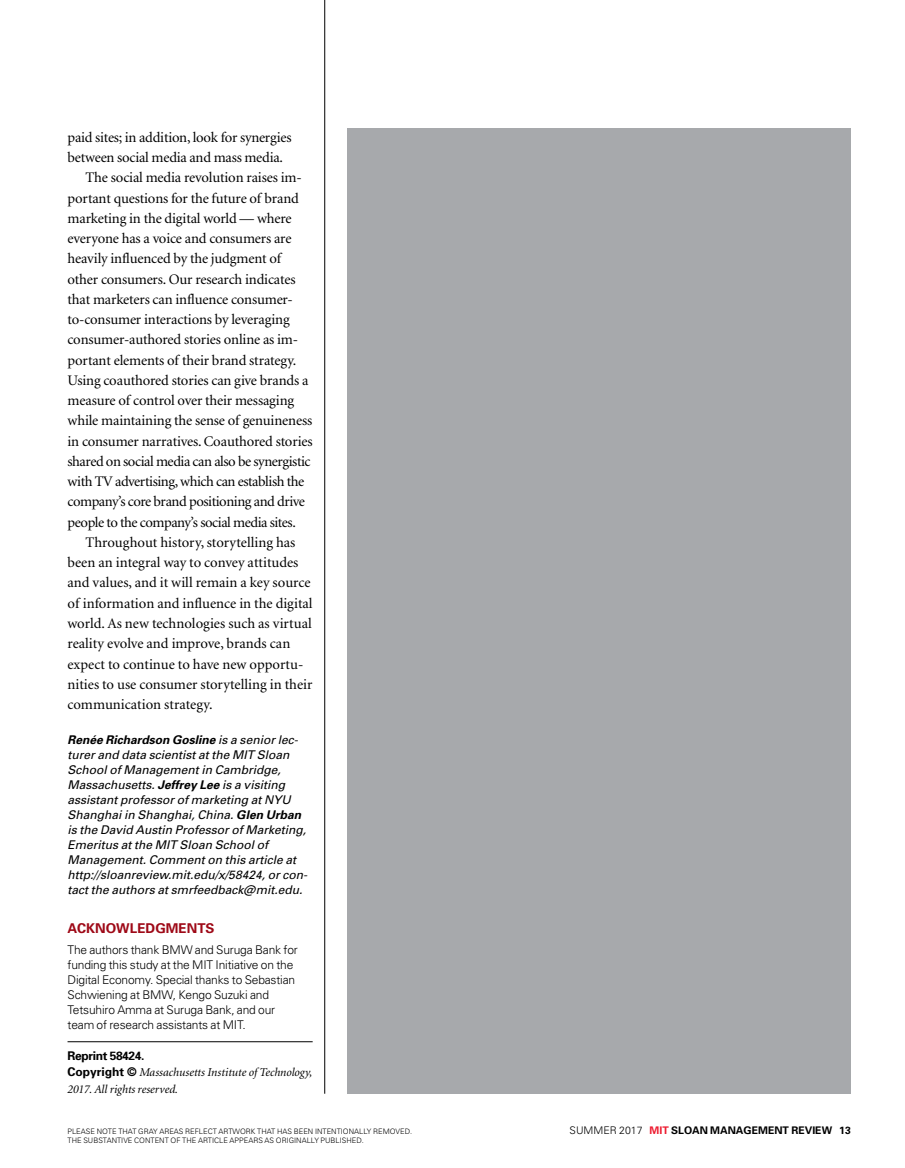
<style>
.page{position:relative;width:905px;height:1168px;background:#fff}
.page>*{position:absolute;margin:0;border:0;box-sizing:border-box;transform-origin:0 0}
.t1{font:14.7px "Minion";letter-spacing:-.01em;color:#000}
.t2{font:14.7px "Minion";letter-spacing:-.03em;color:#000}
.t3{font:700 13.5px "Univers";color:#9e0917}
.t4{font:italic 12px/15px "Univers";color:#000}
.t5{font:300 12px/15px "Univers";letter-spacing:-.015em;color:#000}
.t6{font:italic 12px/16.5px "Minion";color:#000}
.t7{font:700 12px "Univers";letter-spacing:-.03em;color:#000}
.t8{font:700 10.5px "Univers";color:#000}
.t9{font:300 7.5px "Univers";color:#000}
.s1{font-weight:700}
.s2{font-family:"Univers";font-weight:700;font-style:normal}
.s3{font-weight:300}
.s4{color:#ed1b2f}
</style>
<div class="page">
<hr style="left:324px;top:0;width:1px;height:1094px;background:#000">
<div style="left:347px;top:128px;width:503px;height:965px;background:#a7a9ac"></div>
<hr style="left:68px;top:1041px;width:244px;height:1px;background:#000">
<p class="t1" style="left:68px;top:130px;width:225px">paid sites; in addition, look for synergies</p>
<p class="t1" style="left:68px;top:150px;width:217px">between social media and mass media.</p>
<p class="t1" style="left:86px;top:170px;width:218px">The social media revolution raises im-</p>
<p class="t1" style="left:68px;top:191px;width:233px">portant questions for the future of brand</p>
<p class="t1" style="left:68px;top:211px;width:226px">marketing in the digital world — where</p>
<p class="t1" style="left:68px;top:231px;width:225px">everyone has a voice and consumers are</p>
<p class="t1" style="left:68px;top:251px;width:215px">heavily influenced by the judgment of</p>
<p class="t1" style="left:68px;top:272px;width:229px">other consumers. Our research indicates</p>
<p class="t1" style="left:68px;top:292px;width:227px">that marketers can influence consumer-</p>
<p class="t1" style="left:68px;top:312px;width:224px">to-consumer interactions by leveraging</p>
<p class="t1" style="left:68px;top:332px;width:232px">consumer-authored stories online as im-</p>
<p class="t1" style="left:68px;top:353px;width:230px">portant elements of their brand strategy.</p>
<p class="t1" style="left:68px;top:373px;width:242px">Using coauthored stories can give brands a</p>
<p class="t1" style="left:68px;top:393px;width:228px">measure of control over their messaging</p>
<p class="t1" style="left:68px;top:413px;width:246px">while maintaining the sense of genuineness</p>
<p class="t1" style="left:68px;top:434px;width:247px">in consumer narratives. Coauthored stories</p>
<p class="t2" style="left:68px;top:454px;width:245px">shared on social media can also be synergistic</p>
<p class="t2" style="left:68px;top:474px;width:238px">with TV advertising, which can establish the</p>
<p class="t2" style="left:68px;top:494px;width:239px">company’s core brand positioning and drive</p>
<p class="t2" style="left:68px;top:515px;width:230px">people to the company’s social media sites.</p>
<p class="t1" style="left:86px;top:535px;width:211px">Throughout history, storytelling has</p>
<p class="t1" style="left:68px;top:555px;width:232px">been an integral way to convey attitudes</p>
<p class="t1" style="left:68px;top:575px;width:244px">and values, and it will remain a key source</p>
<p class="t1" style="left:68px;top:596px;width:246px">of information and influence in the digital</p>
<p class="t1" style="left:68px;top:616px;width:246px">world. As new technologies such as virtual</p>
<p class="t1" style="left:68px;top:636px;width:224px">reality evolve and improve, brands can</p>
<p class="t1" style="left:68px;top:656px;width:237px">expect to continue to have new opportu-</p>
<p class="t1" style="left:68px;top:677px;width:246px">nities to use consumer storytelling in their</p>
<p class="t1" style="left:68px;top:697px;width:147px">communication strategy.</p>
<p class="t4" style="left:68px;top:732px;width:241px"><span class="s1">Renée Richardson Gosline</span> is a senior lec&shy;turer and data scientist at the MIT Sloan School of Management in Cambridge, Massachusetts. <span class="s1">Jeffrey Lee</span> is a visiting assistant professor of marketing at NYU Shanghai in Shanghai, China. <span class="s1">Glen Urban </span>is the David Austin Professor of Marketing, Emeritus at the MIT Sloan School of Management. Comment on this article at http://sloanreview.mit.edu/x/58424, or con&shy;tact the authors at smrfeedback@mit.edu.</p>
<p class="t3" style="left:68px;top:920px;width:149px">ACKNOWLEDGMENTS</p>
<p class="t5" style="left:68px;top:942px;width:232px">The authors thank BMW and Suruga Bank for funding this study at the MIT Initiative on the Digital Economy. Special thanks to Sebastian Schwiening at BMW, Kengo Suzuki and Tetsuhiro Amma at Suruga Bank, and our team of research assistants at MIT.</p>
<p class="t7" style="left:68px;top:1048px;width:79px">Reprint 58424.</p>
<p class="t6" style="left:68px;top:1065px;width:246px"><span class="s2">Copyright ©</span> Massachusetts Institute of Technology,<br>2017. All rights reserved.</p>
<p class="t9" style="left:68px;top:1127px;width:346px">PLEASE NOTE THAT GRAY AREAS REFLECT ARTWORK THAT HAS BEEN INTENTIONALLY REMOVED.</p>
<p class="t8" style="left:569px;top:1124px;width:283px"><span class="s3">SUMMER 2017</span> <span class="s4">MIT</span> SLOAN MANAGEMENT REVIEW 13</p>
<p class="t9" style="left:68px;top:1136px;width:298px">THE SUBSTANTIVE CONTENT OF THE ARTICLE APPEARS AS ORIGINALLY PUBLISHED.</p>
</div>
